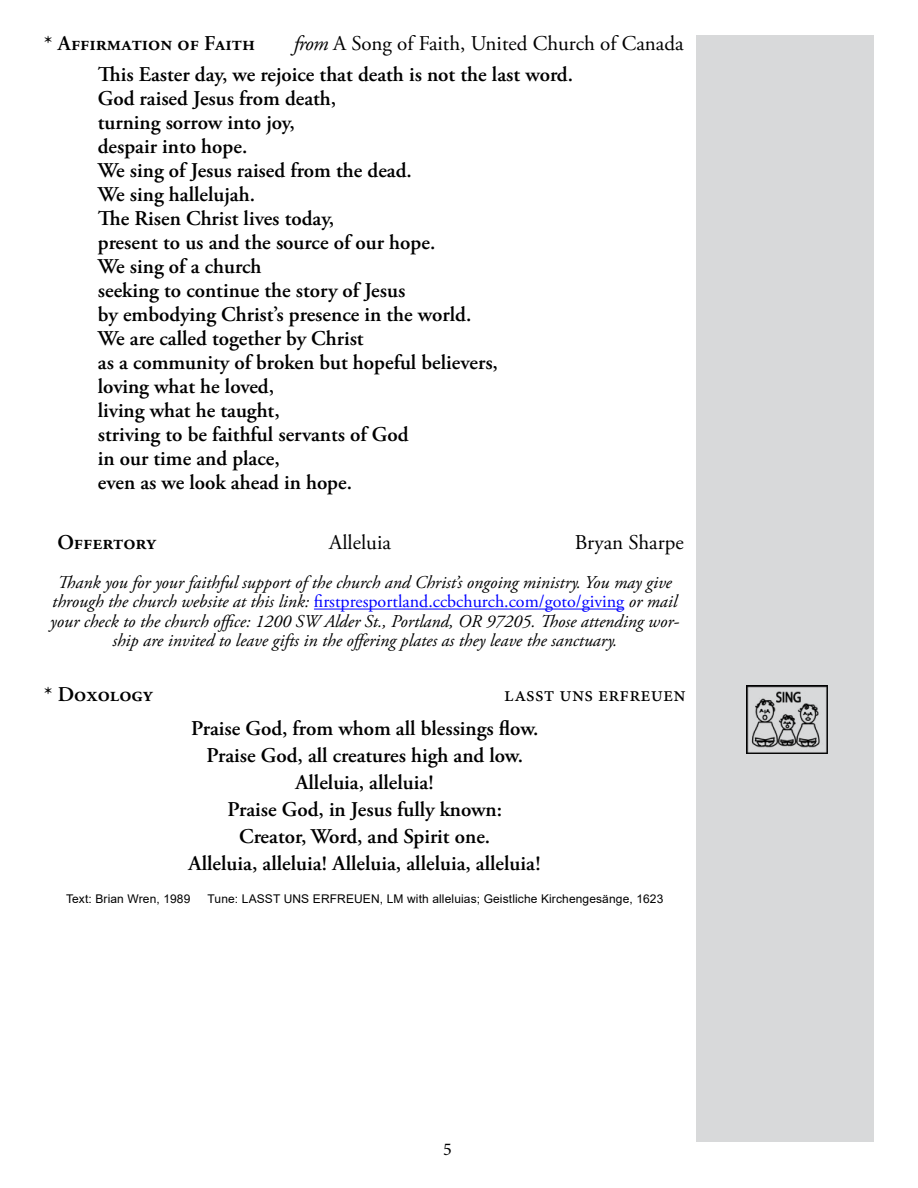
<style>
.page{position:relative;width:918px;height:1188px;background:#fff}
.page>*{position:absolute;margin:0;border:0;box-sizing:border-box;transform-origin:0 0}
.t1{font:600 21px/24px "Adobe Garamond Pro";color:#000}
.t2{font:21px "Adobe Garamond Pro";color:#000}
.t3{font:21px "Minion Pro";letter-spacing:.01em;color:#000}
.t4{font:italic 18px/19.5px "Adobe Garamond Pro";color:#000;text-align:center}
.t5{font:18px "Minion Pro";color:#000}
.t6{font:12px "Arial";letter-spacing:.01em;color:#000}
.s1{font-weight:400;font-style:italic}
.s2{font-weight:400}
.s3{font-style:normal;color:#00f}
</style>
<div class="page">
<div style="left:696px;top:35px;width:178px;height:1107px;background:#d8d9da"></div>
<hr style="left:314px;top:609px;width:310px;height:1px;background:#00f">
<img style="left:746px;top:685px;width:81px;height:69px">
<p class="t1" style="left:98px;top:28px;width:587px;line-height:30.8px;text-indent:196px"><span class="s1">from</span> <span class="s2">A Song of Faith, United Church of Canada<br></span>This Easter day, we rejoice that death is not the last word.</p>
<p class="t1" style="left:98px;top:86px;width:402px">God raised Jesus from death,<br>turning sorrow into joy,<br>despair into hope.<br>We sing of Jesus raised from the dead.<br>We sing hallelujah.<br>The Risen Christ lives today,<br>present to us and the source of our hope.<br>We sing of a church<br>seeking to continue the story of Jesus<br>by embodying Christ’s presence in the world.<br>We are called together by Christ<br>as a community of broken but hopeful believers, loving what he loved,<br>living what he taught,<br>striving to be faithful servants of God<br>in our time and place,<br>even as we look ahead in hope.</p>
<p class="t1" style="left:44px;top:32px;width:213px">* Affirmation of Faith</p>
<p class="t1" style="left:57px;top:530px;width:100px">Offertory</p>
<p class="t2" style="left:329px;top:530px;width:63px">Alleluia</p>
<p class="t2" style="left:575px;top:530px;width:111px">Bryan Sharpe</p>
<p class="t4" style="left:50px;top:573px;width:630px">Thank you for your faithful support of the church and Christ’s ongoing ministry. You may give through the church website at this link: <span class="s3">firstpresportland.ccbchurch.com/goto/giving</span> or mail your check to the church office: 1200 SW Alder St., Portland, OR 97205. Those attending wor&shy;ship are invited to leave gifts in the offering plates as they leave the sanctuary.</p>
<p class="t1" style="left:44px;top:683px;width:110px">* Doxology</p>
<p class="t3" style="left:504px;top:680px;width:183px">lasst uns erfreuen</p>
<p class="t1" style="left:189px;top:715px;width:354px;line-height:27px;text-align:center">Praise God, from whom all blessings flow.<br>Praise God, all creatures high and low.<br>Alleluia, alleluia!<br>Praise God, in Jesus fully known:<br>Creator, Word, and Spirit one.<br>Alleluia, alleluia! Alleluia, alleluia, alleluia!</p>
<p class="t6" style="left:66px;top:890px;width:126px">Text: Brian Wren, 1989</p>
<p class="t6" style="left:208px;top:890px;width:457px">Tune: LASST UNS ERFREUEN, LM with alleluias; Geistliche Kirchengesänge, 1623</p>
<p class="t5" style="left:443px;top:1137px;width:10px">5</p>
</div>
